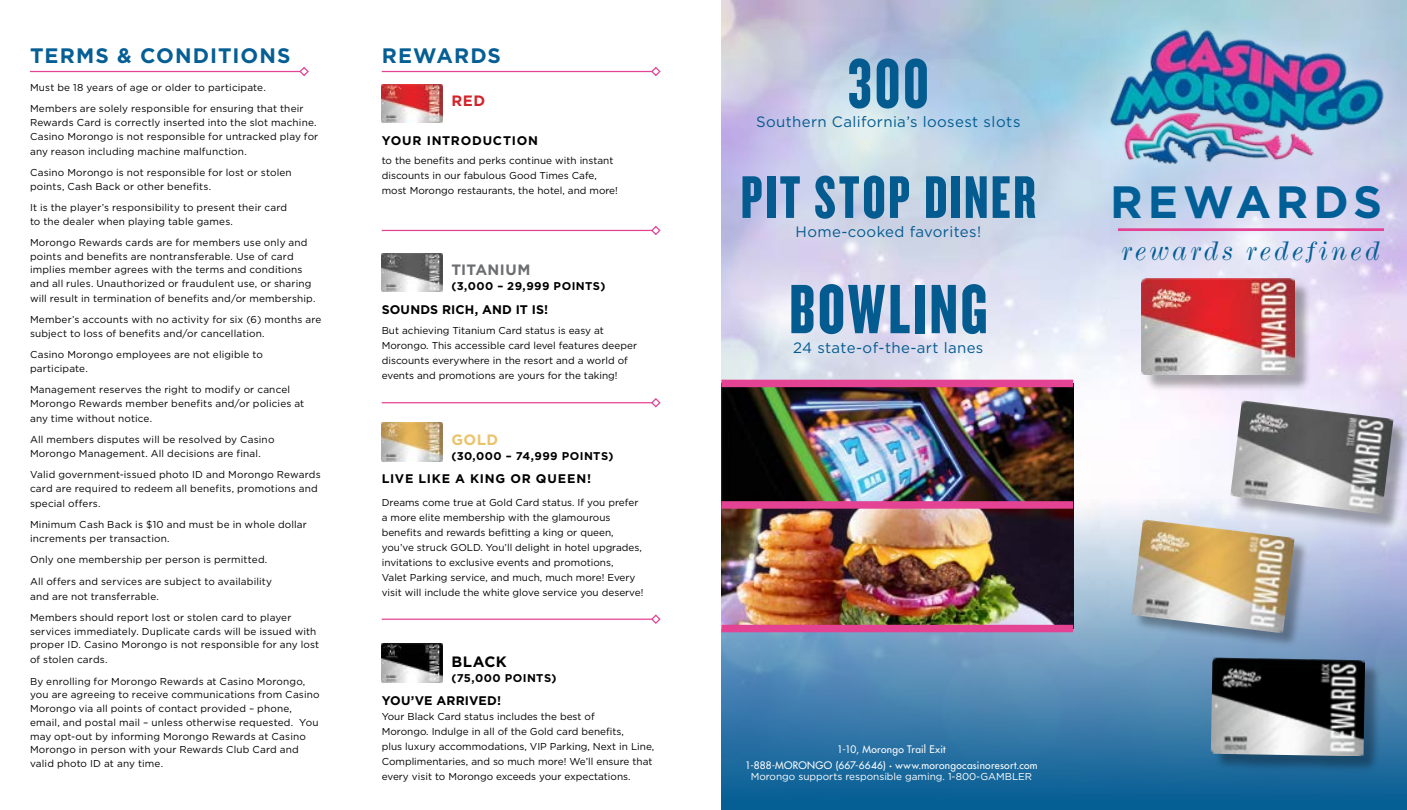
<style>
.page{position:relative;width:1407px;height:810px;background:#fff}
.page>*{position:absolute;margin:0;border:0;box-sizing:border-box;transform-origin:0 0}
.t1{font:72.5px "Knockout HTF68 Full Featherwt";letter-spacing:.04em;color:#045b90}
.t2{font:62.5px "Knockout HTF68 Full Featherwt";letter-spacing:.04em;color:#045b90}
.t3{font:700 45.25px "Gotham HTF";letter-spacing:.105em;color:#005f97}
.t4{font:italic expanded 25.12px "Modern MT Std";letter-spacing:.11em;color:#055e94}
.t5{font:700 20.88px "Gotham HTF";letter-spacing:.055em;color:#055e94}
.t6{font:15px "Gotham HTF";letter-spacing:.025em;color:#045b90}
.t7{font:700 15px "Gotham HTF";letter-spacing:.025em;color:#6d6e71}
.t8{font:700 15px "Gotham HTF";letter-spacing:.03em;color:#000}
.t9{font:700 15px "Gotham HTF";color:#e9c46e}
.t10{font:700 15px "Gotham HTF";color:#d2232a}
.t11{font:700 12.5px "Gotham HTF";letter-spacing:.05em;color:#000}
.t12{font:700 12.5px "Gotham HTF";letter-spacing:.01em;color:#000}
.t13{font:700 11.25px "Gotham HTF";letter-spacing:.04em;color:#000}
.t14{font:500 10.12px/15.2px "Futura Std";letter-spacing:.03em;color:#fff;text-align:center}
.t15{font:10px/15px "Gotham HTF";letter-spacing:.01em;color:#000}
.t16{font:10px "Gotham HTF";color:#fff}
.s1{font-weight:800}
</style>
<div class="page">
<img style="left:721px;top:0;width:685px;height:486px">
<svg style="left:721px;top:486px;width:685px;height:324px;background:#538ab5"></svg>
<hr style="left:1117px;top:228px;width:266px;height:3px;background:#e44394">
<img style="left:1098px;top:9px;width:305px;height:174px">
<img style="left:721px;top:387px;width:352px;height:238px">
<div style="left:721px;top:501px;width:352px;height:8px;background:#e44394"></div>
<div style="left:721px;top:380px;width:352px;height:7px;background:#e44394"></div>
<div style="left:721px;top:625px;width:352px;height:7px;background:#e44394"></div>
<hr style="left:382px;top:230px;width:270px;height:1px;background:#e44394">
<svg style="left:650px;top:225px;width:11px;height:11px"></svg>
<hr style="left:382px;top:71px;width:270px;height:1px;background:#e44394">
<svg style="left:650px;top:66px;width:11px;height:11px"></svg>
<hr style="left:382px;top:402px;width:270px;height:1px;background:#e44394">
<svg style="left:650px;top:398px;width:11px;height:10px"></svg>
<hr style="left:382px;top:619px;width:270px;height:1px;background:#e44394">
<svg style="left:650px;top:614px;width:11px;height:10px"></svg>
<hr style="left:30px;top:71px;width:270px;height:1px;background:#e44394">
<svg style="left:298px;top:66px;width:11px;height:11px"></svg>
<img style="left:382px;top:644px;width:60px;height:38px">
<img style="left:382px;top:253px;width:60px;height:39px">
<img style="left:382px;top:423px;width:60px;height:38px">
<img style="left:382px;top:84px;width:60px;height:38px">
<div style="left:1234px;top:405px;width:172px;height:125px;background:#000;opacity:.32"></div>
<img style="left:1230px;top:400px;width:163px;height:114px">
<div style="left:1214px;top:661px;width:167px;height:111px;background:#000;opacity:.32"></div>
<img style="left:1210px;top:658px;width:154px;height:98px">
<div style="left:1134px;top:523px;width:174px;height:125px;background:#000;opacity:.32"></div>
<img style="left:1131px;top:519px;width:163px;height:114px">
<div style="left:1145px;top:282px;width:166px;height:109px;background:#000;opacity:.32"></div>
<img style="left:1141px;top:278px;width:153px;height:96px">
<h3 class="t5" style="left:30px;top:43px;width:262px">TERMS &amp; CONDITIONS</h3>
<h3 class="t5" style="left:382px;top:43px;width:121px">REWARDS</h3>
<p class="t15" style="left:30px;top:77px;width:275px;line-height:21.2px">Must be 18 years of age or older to participate.<br>Members are solely responsible for ensuring that their</p>
<p class="t15" style="left:30px;top:115px;width:290px;line-height:13.8px">Rewards Card is correctly inserted into the slot machine.<br>Casino Morongo is not responsible for untracked play for</p>
<p class="t15" style="left:30px;top:140px;width:263px;line-height:21.2px">any reason including machine malfunction.<br>Casino Morongo is not responsible for lost or stolen</p>
<p class="t15" style="left:30px;top:175px;width:259px;line-height:21.2px">points, Cash Back or other benefits.<br>It is the player’s responsibility to present their card</p>
<p class="t15" style="left:30px;top:210px;width:279px;line-height:21.2px">to the dealer when playing table games.<br>Morongo Rewards cards are for members use only and</p>
<p class="t15" style="left:30px;top:249px;width:283px;line-height:13.8px">points and benefits are nontransferable. Use of card implies member agrees with the terms and conditions and all rules. Unauthorized or fraudulent use, or sharing</p>
<p class="t15" style="left:30px;top:288px;width:293px;line-height:21.2px">will result in termination of benefits and/or membership.<br>Member’s accounts with no activity for six (6) months are</p>
<p class="t15" style="left:30px;top:323px;width:236px;line-height:21.2px">subject to loss of benefits and/or cancellation.<br>Casino Morongo employees are not eligible to</p>
<p class="t15" style="left:30px;top:358px;width:262px;line-height:21.2px">participate.<br>Management reserves the right to modify or cancel</p>
<p class="t15" style="left:30px;top:396px;width:276px">Morongo Rewards member benefits and/or policies at any time without notice.</p>
<p class="t15" style="left:30px;top:433px;width:246px;line-height:13.8px">All members disputes will be resolved by Casino<br>Morongo Management. All decisions are final.</p>
<p class="t15" style="left:30px;top:468px;width:292px;line-height:13.8px">Valid government-issued photo ID and Morongo Rewards card are required to redeem all benefits, promotions and</p>
<p class="t15" style="left:30px;top:493px;width:278px;line-height:21.2px">special offers.<br>Minimum Cash Back is $10 and must be in whole dollar</p>
<p class="t15" style="left:30px;top:528px;width:243px;line-height:21.2px">increments per transaction.<br>Only one membership per person is permitted.<br>All offers and services are subject to availability</p>
<p class="t15" style="left:30px;top:585px;width:263px;line-height:21.2px">and are not transferrable.<br>Members should report lost or stolen card to player</p>
<p class="t15" style="left:30px;top:624px;width:291px;line-height:13.8px">services immediately. Duplicate cards will be issued with proper ID. Casino Morongo is not responsible for any lost</p>
<p class="t15" style="left:30px;top:649px;width:277px;line-height:21.2px">of stolen cards.<br>By enrolling for Morongo Rewards at Casino Morongo,</p>
<p class="t15" style="left:30px;top:688px;width:291px;line-height:13.8px">you are agreeing to receive communications from Casino Morongo via all points of contact provided – phone, email, and postal mail – unless otherwise requested. You may opt-out by informing Morongo Rewards at Casino Morongo in person with your Rewards Club Card and valid photo ID at any time.</p>
<h3 class="t10" style="left:451px;top:92px;width:35px">RED</h3>
<p class="t11" style="left:382px;top:133px;width:158px">YOUR INTRODUCTION</p>
<p class="t15" style="left:382px;top:153px;width:238px">to the benefits and perks continue with instant discounts in our fabulous Good Times Cafe, most Morongo restaurants, the hotel, and more!</p>
<h3 class="t7" style="left:451px;top:261px;width:81px">TITANIUM</h3>
<p class="t13" style="left:451px;top:280px;width:156px">(3,000 – 29,999 POINTS)</p>
<p class="t12" style="left:382px;top:302px;width:168px">SOUNDS RICH, AND IT IS!</p>
<p class="t15" style="left:382px;top:323px;width:257px">But achieving Titanium Card status is easy at Morongo. This accessible card level features deeper discounts everywhere in the resort and a world of events and promotions are yours for the taking!</p>
<h3 class="t9" style="left:451px;top:431px;width:48px">GOLD</h3>
<p class="t13" style="left:451px;top:449px;width:164px">(30,000 – 74,999 POINTS)</p>
<p class="t11" style="left:382px;top:472px;width:211px">LIVE LIKE A KING OR QUEEN!</p>
<p class="t15" style="left:382px;top:495px;width:263px">Dreams come true at Gold Card status. If you prefer a more elite membership with the glamourous benefits and rewards befitting a king or queen, you’ve struck GOLD. You’ll delight in hotel upgrades, invitations to exclusive events and promotions,<br>Valet Parking service, and much, much more! Every visit will include the white glove service you deserve!</p>
<h3 class="t8" style="left:451px;top:653px;width:57px">BLACK</h3>
<p class="t13" style="left:451px;top:671px;width:107px">(75,000 POINTS)</p>
<p class="t12" style="left:382px;top:693px;width:121px">YOU’VE ARRIVED!</p>
<p class="t15" style="left:382px;top:708px;width:274px">Your Black Card status includes the best of<br>Morongo. Indulge in all of the Gold card benefits,<br>plus luxury accommodations, VIP Parking, Next in Line, Complimentaries, and so much more! We’ll ensure that every visit to Morongo exceeds your expectations.</p>
<h1 class="t1" style="left:847px;top:47px;width:83px">300</h1>
<h3 class="t6" style="left:756px;top:114px;width:266px">Southern California’s loosest slots</h3>
<h2 class="t2" style="left:740px;top:165px;width:297px">PIT STOP DINER</h2>
<h3 class="t6" style="left:795px;top:224px;width:187px">Home-cooked favorites!</h3>
<h1 class="t1" style="left:789px;top:272px;width:200px">BOWLING</h1>
<h3 class="t6" style="left:793px;top:339px;width:192px">24 state-of-the-art lanes</h3>
<h3 class="t3" style="left:1110px;top:176px;width:273px">REWARDS</h3>
<h3 class="t4" style="left:1121px;top:236px;width:260px">rewards redefined</h3>
<p class="t14" style="left:745px;top:742px;width:294px">1-10, Morongo Trail Exit<br>1-888-MORONGO (667-6646) <span class="s1">·</span> www.morongocasinoresort.com</p>
<p class="t16" style="left:750px;top:771px;width:283px">Morongo supports responsible gaming. 1-800-GAMBLER</p>
</div>
